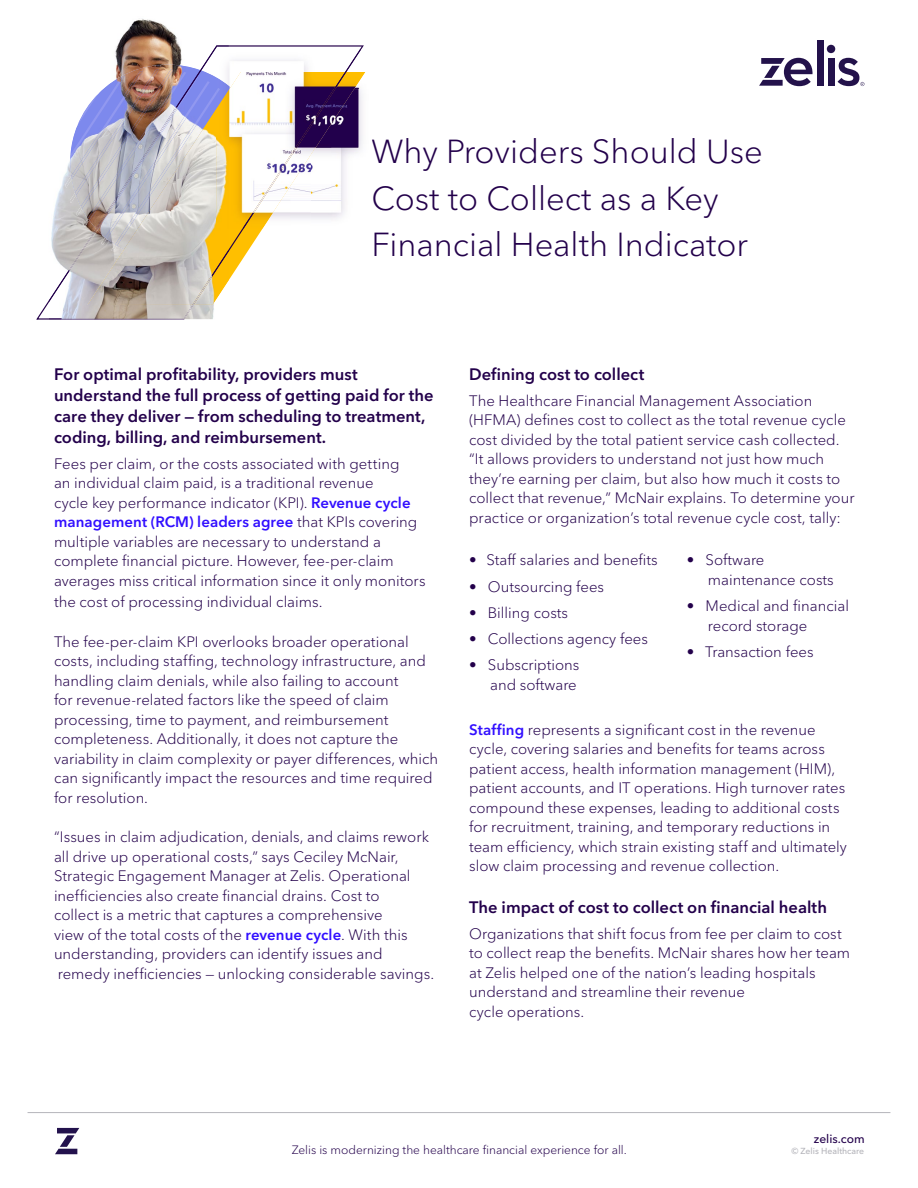
<style>
.page{position:relative;width:918px;height:1188px;background:#fff}
.page>*{position:absolute;margin:0;border:0;box-sizing:border-box;transform-origin:0 0}
.t1{font:300 33px/46.3px "Avenir Next LT Pro";color:#23004b}
.t2{font:600 16.5px/21px "Avenir Next LT Pro";color:#23004b}
.t3{font:300 15px/19.5px "Avenir Next LT Pro";color:#23004b}
.t4{font:300 12px "Avenir Next LT Pro";color:#23004b}
.t5{font:500 12px "Avenir Next LT Pro";color:#23004b}
.t6{font:500 8.7px "Avenir Next LT Pro";color:#b5b5bb}
.s1{font-weight:600;color:#320fff}
</style>
<div class="page">
<hr style="left:28px;top:1112px;width:862px;height:1px;background:#b5b5bb">
<svg style="left:55px;top:1128px;width:24px;height:26px"></svg>
<div style="left:817px;top:40px;width:6px;height:46px;background:#23124b"></div>
<div style="left:828px;top:58px;width:6px;height:28px;background:#23124b"></div>
<div style="left:827px;top:45px;width:8px;height:8px;background:#23124b;border-radius:50%"></div>
<svg style="left:759px;top:58px;width:54px;height:28px"></svg>
<svg style="left:838px;top:58px;width:27px;height:28px"></svg>
<svg style="left:36px;top:45px;width:328px;height:275px"></svg>
<img style="left:229px;top:50px;width:137px;height:23px">
<img style="left:229px;top:72px;width:136px;height:156px">
<img style="left:242px;top:50px;width:119px;height:178px">
<img style="left:118px;top:18px;width:62px;height:27px">
<img style="left:49px;top:45px;width:180px;height:274px">
<img style="left:216px;top:50px;width:13px;height:27px">
<img style="left:216px;top:77px;width:13px;height:13px">
<img style="left:216px;top:90px;width:13px;height:138px">
<h1 class="t1" style="left:371px;top:129px;width:393px">Why Providers Should Use<br>Cost to Collect as a Key<br>Financial Health Indicator</h1>
<p class="t2" style="left:54px;top:363px;width:381px">For optimal profitability, providers must understand the full process of getting paid for the care they deliver — from scheduling to treatment, coding, billing, and reimbursement.</p>
<p class="t3" style="left:54px;top:454px;width:373px">Fees per claim, or the costs associated with getting<br>an individual claim paid, is a traditional revenue<br>cycle key performance indicator (KPI). <span class="s1">Revenue cycle management (RCM) leaders agree</span> that KPIs covering multiple variables are necessary to understand a complete financial picture. However, fee-per-claim averages miss critical information since it only monitors</p>
<p class="t3" style="left:54px;top:592px;width:270px">the cost of processing individual claims.</p>
<p class="t3" style="left:54px;top:632px;width:386px">The fee-per-claim KPI overlooks broader operational costs, including staffing, technology infrastructure, and handling claim denials, while also failing to account<br>for revenue-related factors like the speed of claim processing, time to payment, and reimbursement completeness. Additionally, it does not capture the variability in claim complexity or payer differences, which can significantly impact the resources and time required for resolution.</p>
<p class="t3" style="left:54px;top:827px;width:382px">“Issues in claim adjudication, denials, and claims rework all drive up operational costs,” says Ceciley McNair, Strategic Engagement Manager at Zelis. Operational inefficiencies also create financial drains. Cost to<br>collect is a metric that captures a comprehensive<br>view of the total costs of the <span class="s1">revenue cycle</span>. With this understanding, providers can identify issues and remedy inefficiencies — unlocking considerable savings.</p>
<p class="t2" style="left:469px;top:363px;width:177px">Defining cost to collect</p>
<p class="t3" style="left:469px;top:391px;width:387px">The Healthcare Financial Management Association (HFMA) defines cost to collect as the total revenue cycle cost divided by the total patient service cash collected. “It allows providers to understand not just how much they’re earning per claim, but also how much it costs to collect that revenue,” McNair explains. To determine your practice or organization’s total revenue cycle cost, tally:</p>
<p class="t3" style="left:469px;top:550px;width:190px">• Staff salaries and benefits</p>
<p class="t3" style="left:469px;top:577px;width:137px">• Outsourcing fees</p>
<p class="t3" style="left:469px;top:603px;width:100px">• Billing costs</p>
<p class="t3" style="left:469px;top:629px;width:180px">• Collections agency fees</p>
<p class="t3" style="left:469px;top:655px;width:112px;text-align:right">• Subscriptions and software</p>
<p class="t3" style="left:708px;top:550px;width:127px;text-indent:-21px">• Software maintenance costs</p>
<p class="t3" style="left:708px;top:596px;width:143px;text-indent:-21px">• Medical and financial record storage</p>
<p class="t3" style="left:687px;top:642px;width:128px">• Transaction fees</p>
<p class="t3" style="left:469px;top:720px;width:379px"><span class="s1">Staffing</span> represents a significant cost in the revenue cycle, covering salaries and benefits for teams across patient access, health information management (HIM), patient accounts, and IT operations. High turnover rates compound these expenses, leading to additional costs for recruitment, training, and temporary reductions in team efficiency, which strain existing staff and ultimately slow claim processing and revenue collection.</p>
<p class="t2" style="left:469px;top:896px;width:359px">The impact of cost to collect on financial health</p>
<p class="t3" style="left:469px;top:924px;width:383px">Organizations that shift focus from fee per claim to cost to collect reap the benefits. McNair shares how her team at Zelis helped one of the nation’s leading hospitals understand and streamline their revenue<br>cycle operations.</p>
<p class="t5" style="left:814px;top:1132px;width:52px">zelis.com</p>
<p class="t4" style="left:292px;top:1143px;width:337px">Zelis is modernizing the healthcare financial experience for all.</p>
<p class="t6" style="left:791px;top:1146px;width:74px">© Zelis Healthcare</p>
</div>
